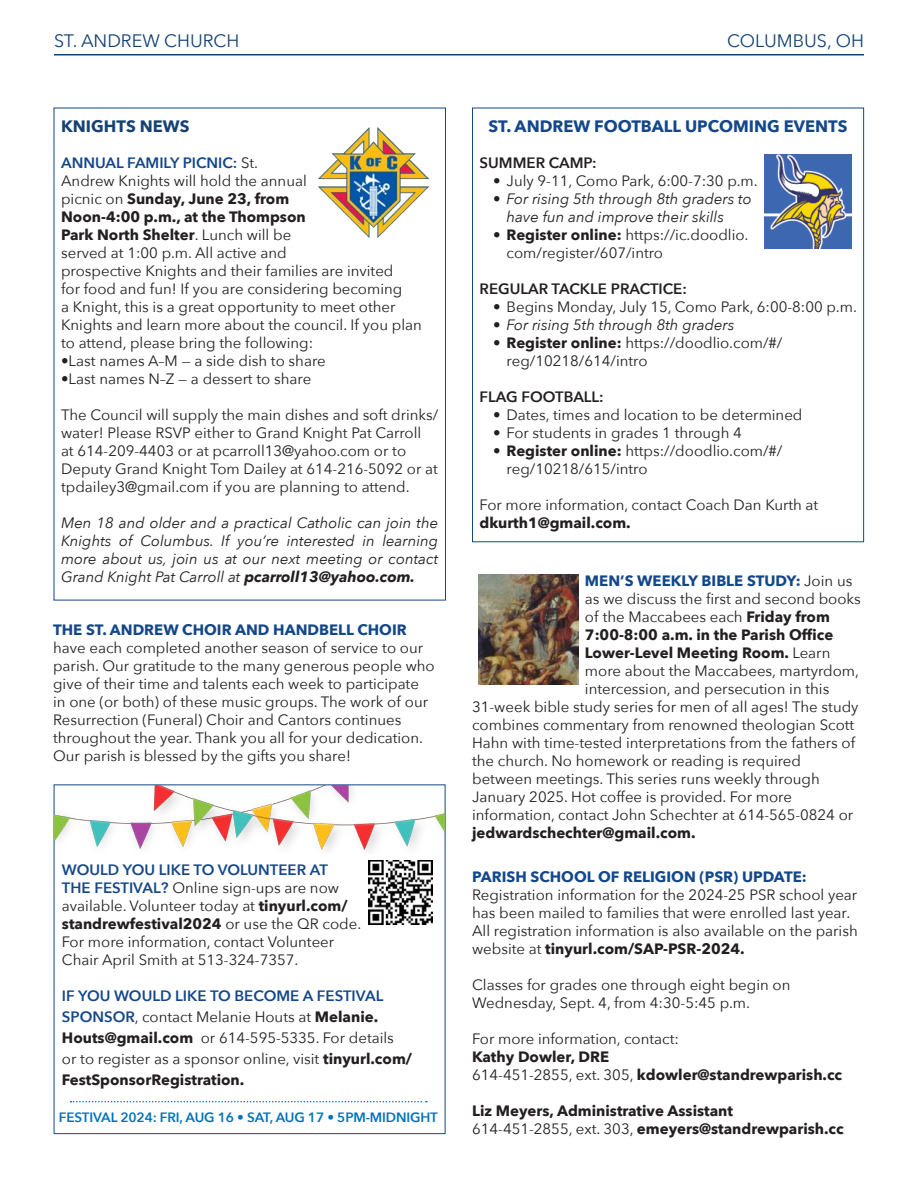
<style>
.page{position:relative;width:918px;height:1188px;background:#fff}
.page>*{position:absolute;margin:0;border:0;box-sizing:border-box;transform-origin:0 0}
.t1{font:18px "Avenir Next";color:#144274}
.t2{font:700 16.5px "Avenir Next";color:#144789}
.t3{font:700 16.5px "Avenir Next";color:#144274}
.t4{font:15px/18px "Avenir Next";color:#231f20}
.t5{font:italic 15px/18px "Avenir Next";color:#231f20;text-align:justify}
.t6{font:700 15px "Avenir Next";color:#231f20}
.t7{font:600 15px "Avenir Next";color:#231f20}
.t8{font:700 15px "Avenir Next";color:#144789}
.t9{font:600 13.5px "Avenir Next";letter-spacing:-.01em;color:#0072bc}
.s1{font-weight:600;color:#144789}
.s2{font-weight:700}
.s3{font-weight:700;color:#144789}
.s4{font-weight:400;color:#231f20}
.s5{font-weight:400}
</style>
<div class="page">
<hr style="left:54px;top:54px;width:810px;height:2px;background:#144274">
<img style="left:318px;top:128px;width:110px;height:109px">
<img style="left:368px;top:860px;width:65px;height:64px">
<svg style="left:71px;top:1101px;width:356px;height:1px"></svg>
<img style="left:54px;top:786px;width:391px;height:68px">
<img style="left:765px;top:154px;width:87px;height:95px">
<img style="left:479px;top:574px;width:99px;height:110px">
<p class="t1" style="left:54px;top:25px;width:187px">ST. ANDREW CHURCH</p>
<p class="t1" style="left:727px;top:26px;width:138px">COLUMBUS, OH</p>
<p class="t3" style="left:61px;top:112px;width:130px">KNIGHTS NEWS</p>
<p class="t4" style="left:61px;top:153px;width:362px"><span class="s1">ANNUAL FAMILY PICNIC:</span> St.<br>Andrew Knights will hold the annual<br>picnic on <span class="s2">Sunday, June 23, from<br>Noon-4:00 p.m., at the Thompson<br>Park North Shelter</span>. Lunch will be<br>served at 1:00 p.m. All active and<br>prospective Knights and their families are invited<br>for food and fun! If you are considering becoming<br>a Knight, this is a great opportunity to meet other Knights and learn more about the council. If you plan to attend, please bring the following:</p>
<p class="t4" style="left:61px;top:351px;width:266px">•Last names A–M — a side dish to share</p>
<p class="t4" style="left:61px;top:369px;width:252px">•Last names N–Z — a dessert to share</p>
<p class="t4" style="left:61px;top:405px;width:379px">The Council will supply the main dishes and soft drinks/ water! Please RSVP either to Grand Knight Pat Carroll<br>at 614-209-4403 or at pcarroll13@yahoo.com or to Deputy Grand Knight Tom Dailey at 614-216-5092 or at tpdailey3@gmail.com if you are planning to attend.</p>
<p class="t5" style="left:61px;top:513px;width:379px">Men 18 and older and a practical Catholic can join the Knights of Columbus. If you’re interested in learning more about us, join us at our next meeting or contact Grand Knight Pat Carroll at <span class="s2">pcarroll13@yahoo.com.</span></p>
<p class="t4" style="left:53px;top:620px;width:383px"><span class="s3">THE ST. ANDREW CHOIR AND HANDBELL CHOIR </span>have each completed another season of service to our parish. Our gratitude to the many generous people who give of their time and talents each week to participate in one (or both) of these music groups. The work of our Resurrection (Funeral) Choir and Cantors continues throughout the year. Thank you all for your dedication.<br>Our parish is blessed by the gifts you share!</p>
<p class="t4" style="left:62px;top:860px;width:301px"><span class="s1">WOULD YOU LIKE TO VOLUNTEER AT<br>THE FESTIVAL?</span> Online sign-ups are now available. Volunteer today at <span class="s2">tinyurl.com/ standrewfestival2024</span> or use the QR code.<br>For more information, contact Volunteer Chair April Smith at 513-324-7357.</p>
<p class="t4" style="left:62px;top:985px;width:352px;line-height:21px"><span class="s1">IF YOU WOULD LIKE TO BECOME A FESTIVAL SPONSOR</span>, contact Melanie Houts at <span class="s2">Melanie.<br>Houts@gmail.com</span> or 614-595-5335. For details or to register as a sponsor online, visit <span class="s2">tinyurl.com/ FestSponsorRegistration.</span></p>
<p class="t9" style="left:59px;top:1106px;width:381px">FESTIVAL 2024: FRI, AUG 16 • SAT, AUG 17 • 5PM-MIDNIGHT</p>
<p class="t2" style="left:489px;top:112px;width:361px">ST. ANDREW FOOTBALL UPCOMING EVENTS</p>
<p class="t7" style="left:480px;top:150px;width:119px">SUMMER CAMP:</p>
<p class="t4" style="left:493px;top:171px;width:266px">• July 9-11, Como Park, 6:00-7:30 p.m.</p>
<p class="t5" style="left:507px;top:189px;width:247px;text-indent:-14px">• For rising 5th through 8th graders to have fun and improve their skills</p>
<p class="t4" style="left:507px;top:225px;width:243px;text-indent:-14px"><span class="s2">• Register online:</span> https://ic.doodlio. com/register/607/intro</p>
<p class="t7" style="left:480px;top:276px;width:209px">REGULAR TACKLE PRACTICE:</p>
<p class="t4" style="left:493px;top:297px;width:365px">• Begins Monday, July 15, Como Park, 6:00-8:00 p.m.</p>
<p class="t5" style="left:493px;top:315px;width:243px">• For rising 5th through 8th graders</p>
<p class="t4" style="left:507px;top:333px;width:277px;text-indent:-14px"><span class="s2">• Register online:</span> https://doodlio.com/#/ reg/10218/614/intro</p>
<p class="t7" style="left:480px;top:384px;width:126px">FLAG FOOTBALL:</p>
<p class="t4" style="left:493px;top:405px;width:311px">• Dates, times and location to be determined</p>
<p class="t4" style="left:493px;top:423px;width:250px">• For students in grades 1 through 4</p>
<p class="t4" style="left:507px;top:441px;width:277px;text-indent:-14px"><span class="s2">• Register online:</span> https://doodlio.com/#/ reg/10218/615/intro</p>
<p class="t4" style="left:480px;top:495px;width:340px">For more information, contact Coach Dan Kurth at <span class="s2">dkurth1@gmail.com.</span></p>
<p class="t8" style="left:585px;top:568px;width:269px">MEN’S WEEKLY BIBLE STUDY: <span class="s4">Join us</span></p>
<p class="t4" style="left:585px;top:589px;width:277px">as we discuss the first and second books</p>
<p class="t4" style="left:585px;top:607px;width:246px">of the Maccabees each <span class="s2">Friday from</span></p>
<p class="t6" style="left:585px;top:622px;width:250px">7:00-8:00 a.m. in the Parish Office</p>
<p class="t6" style="left:585px;top:640px;width:247px">Lower-Level Meeting Room. <span class="s5">Learn</span></p>
<p class="t4" style="left:585px;top:661px;width:276px">more about the Maccabees, martyrdom,</p>
<p class="t4" style="left:585px;top:679px;width:246px">intercession, and persecution in this</p>
<p class="t4" style="left:472px;top:697px;width:388px">31-week bible study series for men of all ages! The study</p>
<p class="t4" style="left:472px;top:715px;width:384px">combines commentary from renowned theologian Scott</p>
<p class="t4" style="left:472px;top:733px;width:385px">Hahn with time-tested interpretations from the fathers of</p>
<p class="t4" style="left:472px;top:751px;width:330px">the church. No homework or reading is required</p>
<p class="t4" style="left:472px;top:769px;width:349px">between meetings. This series runs weekly through</p>
<p class="t4" style="left:472px;top:787px;width:321px">January 2025. Hot coffee is provided. For more</p>
<p class="t4" style="left:472px;top:805px;width:383px">information, contact John Schechter at 614-565-0824 or</p>
<p class="t6" style="left:472px;top:820px;width:225px">jedwardschechter@gmail.com.</p>
<p class="t4" style="left:472px;top:867px;width:387px"><span class="s3">PARISH SCHOOL OF RELIGION (PSR) UPDATE:<br></span>Registration information for the 2024-25 PSR school year has been mailed to families that were enrolled last year.<br>All registration information is also available on the parish website at <span class="s2">tinyurl.com/SAP-PSR-2024.</span></p>
<p class="t4" style="left:472px;top:975px;width:320px">Classes for grades one through eight begin on<br>Wednesday, Sept. 4, from 4:30-5:45 p.m.</p>
<p class="t4" style="left:472px;top:1029px;width:208px">For more information, contact:</p>
<p class="t6" style="left:472px;top:1044px;width:139px">Kathy Dowler, DRE</p>
<p class="t6" style="left:472px;top:1062px;width:372px"><span class="s5">614-451-2855, ext. 305,</span> kdowler@standrewparish.cc</p>
<p class="t6" style="left:472px;top:1098px;width:262px">Liz Meyers, Administrative Assistant</p>
<p class="t6" style="left:472px;top:1116px;width:373px"><span class="s5">614-451-2855, ext. 303,</span> emeyers@standrewparish.cc</p>
</div>
